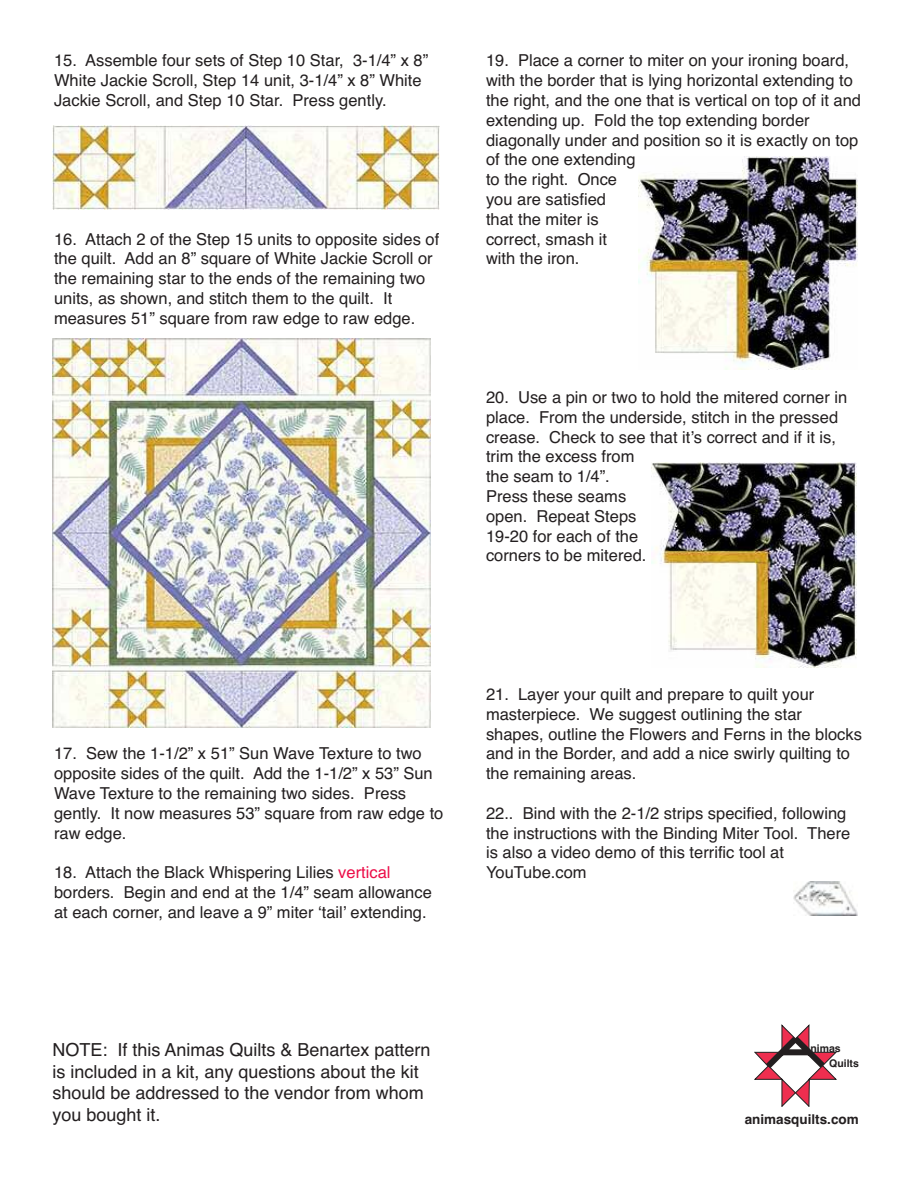
<style>
.page{position:relative;width:918px;height:1188px;background:#fff}
.page>*{position:absolute;margin:0;border:0;box-sizing:border-box;transform-origin:0 0}
.t1{font:18px/21.6px "Helvetica";color:#231f20}
.t2{font:16.5px/19.8px "Helvetica";color:#231f20}
.t3{font:700 13.5px "Helvetica";color:#231f20}
.t4{font:700 10.5px/15.3px "Helvetica";color:#231f20}
.s1{color:#ec0d48}
</style>
<div class="page">
<img style="left:652px;top:463px;width:205px;height:205px">
<img style="left:638px;top:156px;width:219px;height:214px">
<img style="left:52px;top:338px;width:378px;height:389px">
<img style="left:52px;top:125px;width:387px;height:84px">
<img style="left:794px;top:881px;width:64px;height:35px">
<svg style="left:755px;top:1025px;width:82px;height:82px"></svg>
<p class="t2" style="left:54px;top:51px;width:376px">15. Assemble four sets of Step 10 Star, 3-1/4” x 8”<br>White Jackie Scroll, Step 14 unit, 3-1/4” x 8” White<br>Jackie Scroll, and Step 10 Star. Press gently.</p>
<p class="t2" style="left:54px;top:229px;width:387px">16. Attach 2 of the Step 15 units to opposite sides of the quilt. Add an 8” square of White Jackie Scroll or the remaining star to the ends of the remaining two units, as shown, and stitch them to the quilt. It measures 51” square from raw edge to raw edge.</p>
<p class="t2" style="left:486px;top:51px;width:377px">19. Place a corner to miter on your ironing board, with the border that is lying horizontal extending to the right, and the one that is vertical on top of it and extending up. Fold the top extending border diagonally under and position so it is exactly on top of the one extending<br>to the right. Once<br>you are satisfied<br>that the miter is<br>correct, smash it<br>with the iron.</p>
<p class="t2" style="left:486px;top:387px;width:363px">20. Use a pin or two to hold the mitered corner in place. From the underside, stitch in the pressed crease. Check to see that it’s correct and if it is, trim the excess from<br>the seam to 1/4”.<br>Press these seams<br>open. Repeat Steps<br>19-20 for each of the<br>corners to be mitered.</p>
<p class="t2" style="left:54px;top:744px;width:391px">17. Sew the 1-1/2” x 51” Sun Wave Texture to two opposite sides of the quilt. Add the 1-1/2” x 53” Sun Wave Texture to the remaining two sides. Press gently. It now measures 53” square from raw edge to raw edge.</p>
<p class="t2" style="left:54px;top:863px;width:379px">18. Attach the Black Whispering Lilies <span class="s1">vertical </span>borders. Begin and end at the 1/4” seam allowance at each corner, and leave a 9” miter ‘tail’ extending.</p>
<p class="t2" style="left:486px;top:684px;width:378px">21. Layer your quilt and prepare to quilt your masterpiece. We suggest outlining the star shapes, outline the Flowers and Ferns in the blocks and in the Border, and add a nice swirly quilting to the remaining areas.</p>
<p class="t2" style="left:486px;top:803px;width:366px">22.. Bind with the 2-1/2 strips specified, following the instructions with the Binding Miter Tool. There is also a video demo of this terrific tool at YouTube.com</p>
<p class="t1" style="left:52px;top:1039px;width:380px">NOTE: If this Animas Quilts &amp; Benartex pattern is included in a kit, any questions about the kit should be addressed to the vendor from whom you bought it.</p>
<p class="t4" style="left:829px;top:1041px;width:31px;text-indent:-19px">nimas<br>Quilts</p>
<p class="t3" style="left:745px;top:1111px;width:116px">animasquilts.com</p>
</div>
